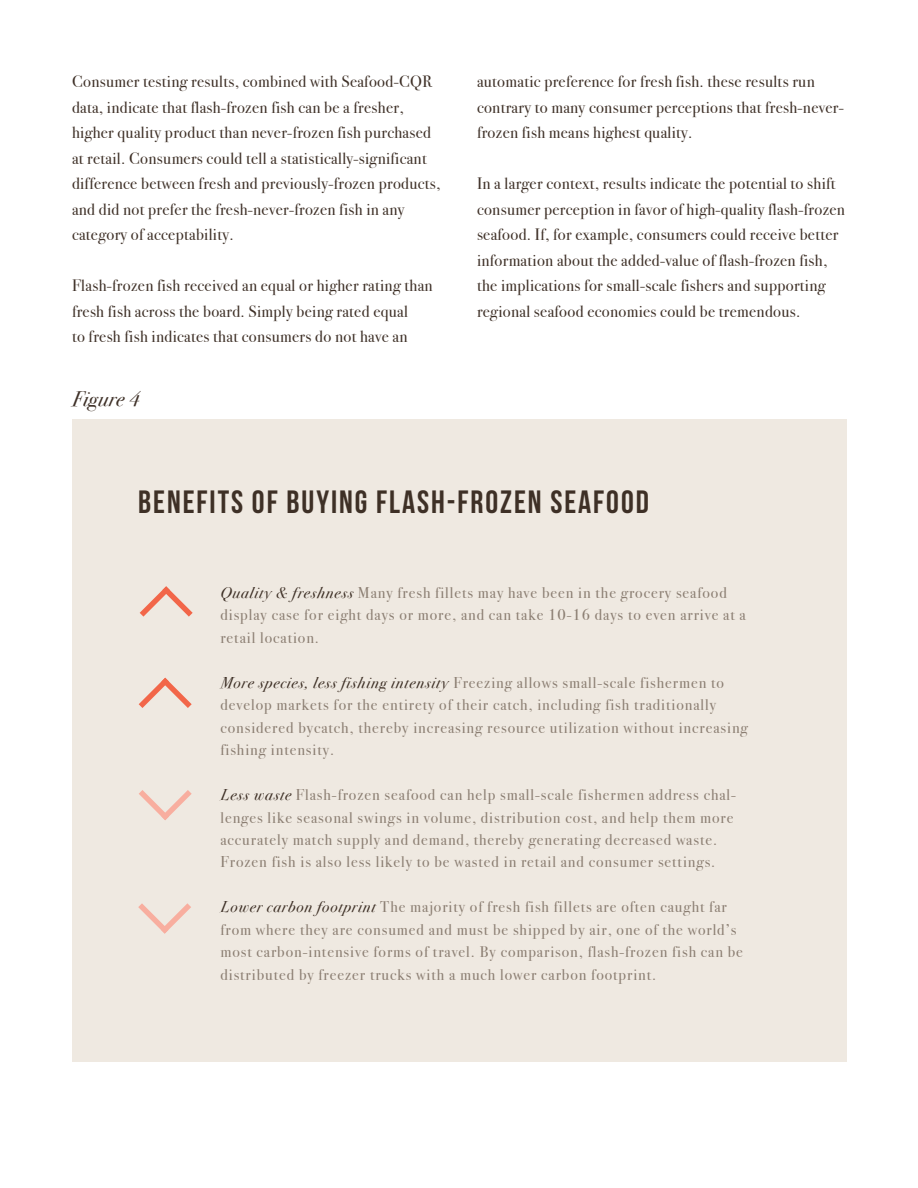
<style>
.page{position:relative;width:918px;height:1188px;background:#fff}
.page>*{position:absolute;margin:0;border:0;box-sizing:border-box;transform-origin:0 0}
.t1{font:32.25px "Bebas Neue";letter-spacing:.06em;color:#3e3026}
.Body{font:italic 21px "Bodoni Svty Two ITCTT";letter-spacing:.02em;color:#3e3027}
.Body-2{font:16.5px/25.5px "Bodoni Svty Two ITCTT";letter-spacing:.02em;color:#3e3027}
.t2{font:15.6px/22.5px "Bodoni Svty Two ITCTT";letter-spacing:.06em;color:#8b7e72}
.s1{font-style:italic;color:#3e3026}
</style>
<div class="page">
<div style="left:72px;top:420px;width:774px;height:642px;background:#efe9e1"></div>
<svg style="left:140px;top:586px;width:53px;height:31px"></svg>
<svg style="left:139px;top:678px;width:53px;height:30px"></svg>
<svg style="left:139px;top:790px;width:53px;height:30px"></svg>
<svg style="left:138px;top:903px;width:53px;height:31px"></svg>
<p class="Body-2" style="left:72px;top:67px;width:370px">Consumer testing results, combined with Seafood-CQR data, indicate that flash-frozen fish can be a fresher, higher quality product than never-frozen fish purchased at retail. Consumers could tell a statistically-significant difference between fresh and previously-frozen products, and did not prefer the fresh-never-frozen fish in any category of acceptability.</p>
<p class="Body-2" style="left:72px;top:271px;width:362px">Flash-frozen fish received an equal or higher rating than fresh fish across the board. Simply being rated equal<br>to fresh fish indicates that consumers do not have an</p>
<p class="Body" style="left:72px;top:381px;width:69px">Figure 4</p>
<p class="Body-2" style="left:477px;top:67px;width:368px">automatic preference for fresh fish. these results run contrary to many consumer perceptions that fresh-never&shy;frozen fish means highest quality.</p>
<p class="Body-2" style="left:477px;top:169px;width:370px">In a larger context, results indicate the potential to shift consumer perception in favor of high-quality flash-frozen seafood. If, for example, consumers could receive better information about the added-value of flash-frozen fish, the implications for small-scale fishers and supporting regional seafood economies could be tremendous.</p>
<p class="t1" style="left:138px;top:484px;width:512px">BENEFITS OF BUYING FLASH-FROZEN SEAFOOD</p>
<p class="t2" style="left:220px;top:580px;width:527px"><span class="s1">Quality &amp; freshness</span> Many fresh fillets may have been in the grocery seafood display case for eight days or more, and can take 10-16 days to even arrive at a retail location.</p>
<p class="t2" style="left:220px;top:670px;width:529px"><span class="s1">More species, less fishing intensity</span> Freezing allows small-scale fishermen to develop markets for the entirety of their catch, including fish traditionally considered bycatch, thereby increasing resource utilization without increasing fishing intensity.</p>
<p class="t2" style="left:220px;top:782px;width:517px"><span class="s1">Less waste</span> Flash-frozen seafood can help small-scale fishermen address chal&shy;lenges like seasonal swings in volume, distribution cost, and help them more accurately match supply and demand, thereby generating decreased waste.<br>Frozen fish is also less likely to be wasted in retail and consumer settings.</p>
<p class="t2" style="left:220px;top:894px;width:524px"><span class="s1">Lower carbon footprint</span> The majority of fresh fish fillets are often caught far from where they are consumed and must be shipped by air, one of the world’s most carbon-intensive forms of travel. By comparison, flash-frozen fish can be distributed by freezer trucks with a much lower carbon footprint.</p>
</div>
